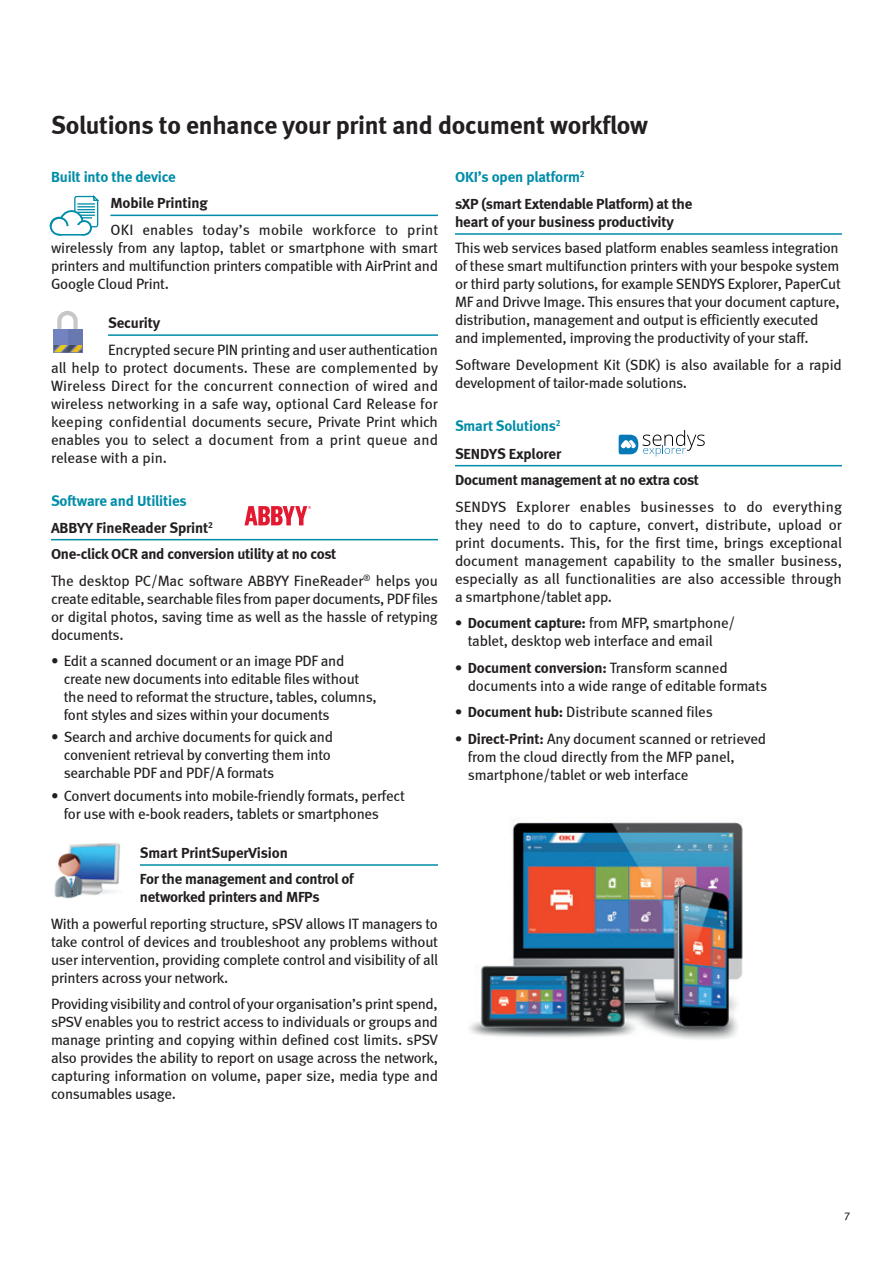
<style>
.page{position:relative;width:893px;height:1263px;background:#fff}
.page>*{position:absolute;margin:0;border:0;box-sizing:border-box;transform-origin:0 0}
.t1{font:25.5px "Meta Bold LF";letter-spacing:-.01em;color:#231f20}
.t2{font:15px/18px "Meta Book LF";letter-spacing:-.02em;color:#231f20}
.t3{font:15px/26.5px "Meta Bold LF";letter-spacing:-.015em;color:#231f20}
.t4{font:15px "Meta Bold LF";letter-spacing:-.01em;color:#008da8}
.t5{font:11.25px "Meta Book LF";color:#231f20}
.s1{color:#008da8}
.s2{font-family:"Meta Bold LF"}
.s3{font-family:"Meta Book LF"}
</style>
<div class="page">
<hr style="left:110px;top:215px;width:328px;height:1px;background:#008da8">
<hr style="left:108px;top:334px;width:330px;height:2px;background:#008da8">
<hr style="left:51px;top:539px;width:387px;height:1px;background:#008da8">
<hr style="left:140px;top:864px;width:298px;height:2px;background:#008da8">
<svg style="left:245px;top:506px;width:66px;height:19px"></svg>
<hr style="left:455px;top:233px;width:387px;height:2px;background:#008da8">
<hr style="left:455px;top:465px;width:387px;height:1px;background:#008da8">
<svg style="left:619px;top:430px;width:86px;height:26px"></svg>
<img style="left:469px;top:818px;width:274px;height:222px">
<img style="left:54px;top:843px;width:66px;height:56px">
<div style="left:58px;top:223px;width:27px;height:13px;border:4px solid #008da8"></div>
<svg style="left:51px;top:218px;width:17px;height:17px"></svg>
<div style="left:50px;top:217px;width:18px;height:19px;border:2px solid #008da8;border-radius:50%"></div>
<div style="left:76px;top:220px;width:16px;height:16px;border:2px solid #008da8;border-radius:50%"></div>
<div style="left:60px;top:225px;width:25px;height:9px;background:#fff"></div>
<svg style="left:49px;top:195px;width:50px;height:33px"></svg>
<svg style="left:57px;top:311px;width:21px;height:19px"></svg>
<div style="left:53px;top:330px;width:30px;height:23px;background:#7283bf"></div>
<div style="left:68px;top:330px;width:15px;height:23px;background:#6779b0"></div>
<svg style="left:54px;top:345px;width:28px;height:7px"></svg>
<h1 class="t1" style="left:51px;top:110px;width:599px">Solutions to enhance your print and document workflow</h1>
<p class="t4" style="left:51px;top:168px;width:126px">Built into the device</p>
<p class="t3" style="left:110px;top:190px;width:99px">Mobile Printing</p>
<p class="t2" style="left:51px;top:220px;width:389px;text-align:justify;text-indent:59px">OKI enables today’s mobile workforce to print wirelessly from any laptop, tablet or smartphone with smart printers and multifunction printers compatible with AirPrint and Google Cloud Print.</p>
<p class="t3" style="left:108px;top:309px;width:54px">Security</p>
<p class="t2" style="left:51px;top:340px;width:389px;text-align:justify;text-indent:57px">Encrypted secure PIN printing and user authentication all help to protect documents. These are complemented by Wireless Direct for the concurrent connection of wired and wireless networking in a safe way, optional Card Release for keeping confidential documents secure, Private Print which enables you to select a document from a print queue and release with a pin.</p>
<p class="t3" style="left:51px;top:487px;width:287px"><span class="s1">Software and Utilities<br></span>ABBYY FineReader Sprint<sup>2<br></sup>One-click OCR and conversion utility at no cost</p>
<p class="t2" style="left:51px;top:571px;width:388px;text-align:justify">The desktop PC/Mac software ABBYY FineReader<sup>®</sup> helps you create editable, searchable files from paper documents, PDF files or digital photos, saving time as well as the hassle of retyping documents.</p>
<p class="t2" style="left:64px;top:652px;width:315px;text-indent:-13px">• Edit a scanned document or an image PDF and create new documents into editable files without the need to reformat the structure, tables, columns, font styles and sizes within your documents</p>
<p class="t2" style="left:64px;top:728px;width:271px;text-indent:-13px">• Search and archive documents for quick and convenient retrieval by converting them into searchable PDF and PDF/A formats</p>
<p class="t2" style="left:64px;top:786px;width:342px;text-indent:-13px">• Convert documents into mobile-friendly formats, perfect for use with e-book readers, tablets or smartphones</p>
<p class="t3" style="left:140px;top:839px;width:215px">Smart PrintSuperVision<br>For the management and control of</p>
<p class="t3" style="left:140px;top:884px;width:181px">networked printers and MFPs</p>
<p class="t2" style="left:51px;top:914px;width:389px;text-align:justify">With a powerful reporting structure, sPSV allows IT managers to take control of devices and troubleshoot any problems without user intervention, providing complete control and visibility of all printers across your network.</p>
<p class="t2" style="left:51px;top:995px;width:389px;text-align:justify">Providing visibility and control of your organisation’s print spend, sPSV enables you to restrict access to individuals or groups and manage printing and copying within defined cost limits. sPSV also provides the ability to report on usage across the network, capturing information on volume, paper size, media type and consumables usage.</p>
<p class="t3" style="left:455px;top:163px;width:239px;line-height:27.2px"><span class="s1">OKI’s open platform</span><sup>2<br></sup>sXP (smart Extendable Platform) at the</p>
<p class="t3" style="left:455px;top:208px;width:220px">heart of your business productivity</p>
<p class="t2" style="left:455px;top:239px;width:387px">This web services based platform enables seamless integration of these smart multifunction printers with your bespoke system or third party solutions, for example SENDYS Explorer, PaperCut MF and Drivve Image. This ensures that your document capture, distribution, management and output is efficiently executed and implemented, improving the productivity of your staff.</p>
<p class="t2" style="left:455px;top:355px;width:388px">Software Development Kit (SDK) is also available for a rapid development of tailor-made solutions.</p>
<p class="t3" style="left:455px;top:413px;width:245px"><span class="s1">Smart Solutions</span><sup>2<br></sup>SENDYS Explorer<br>Document management at no extra cost</p>
<p class="t2" style="left:455px;top:497px;width:389px;text-align:justify">SENDYS Explorer enables businesses to do everything they need to do to capture, convert, distribute, upload or print documents. This, for the first time, brings exceptional document management capability to the smaller business, especially as all functionalities are also accessible through a smartphone/tablet app.</p>
<p class="t2" style="left:468px;top:614px;width:269px;text-indent:-13px"><span class="s2">• Document capture:</span> from MFP, smartphone/ tablet, desktop web interface and email</p>
<p class="t3" style="left:455px;top:654px;width:274px">• Document conversion: <span class="s3">Transform scanned</span></p>
<p class="t2" style="left:468px;top:676px;width:301px">documents into a wide range of editable formats</p>
<p class="t2" style="left:455px;top:703px;width:259px"><span class="s2">• Document hub:</span> Distribute scanned files</p>
<p class="t2" style="left:468px;top:729px;width:300px;text-indent:-13px"><span class="s2">• Direct-Print:</span> Any document scanned or retrieved from the cloud directly from the MFP panel, smartphone/tablet or web interface</p>
<p class="t5" style="left:844px;top:1210px;width:8px">7</p>
</div>
